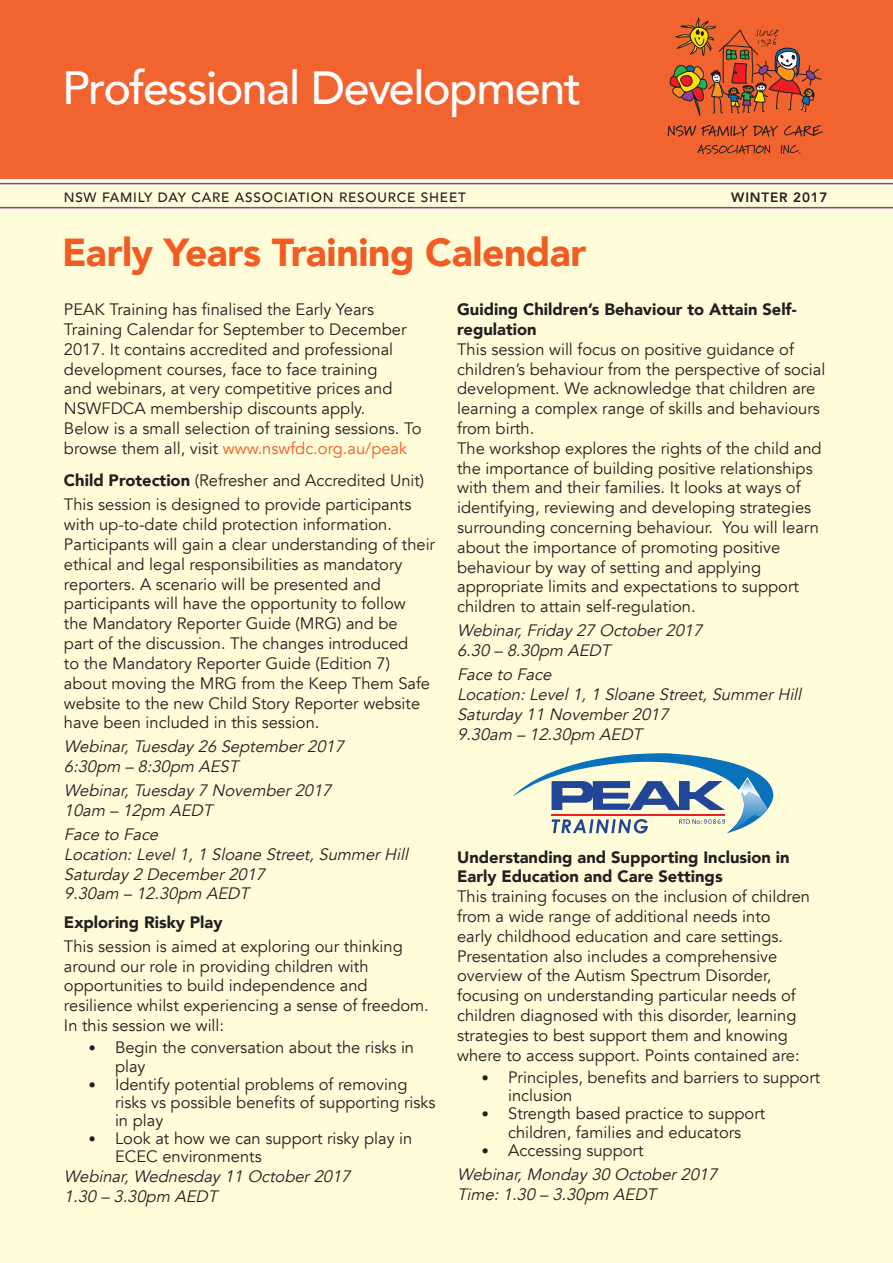
<style>
.page{position:relative;width:893px;height:1263px;background:#fff}
.page>*{position:absolute;margin:0;border:0;box-sizing:border-box;transform-origin:0 0}
._02subheader{font:500 46.5px "Avenir";letter-spacing:-.03em;color:#fff}
._04bodyText{font:900 39px "Avenir";letter-spacing:-.01em;color:#f25b21}
.t1{font:16.5px/19.8px "Avenir";color:#231f20}
.t2{font:italic 16.5px/19.8px "Avenir";color:#231f20}
.t3{font:900 16.5px "Avenir";color:#231f20}
.t4{font:500 13.5px "Avenir";letter-spacing:.06em;color:#231f20}
.t5{font:800 13.5px "Avenir";letter-spacing:.06em;color:#231f20}
.s1{color:#f25b21}
.s2{font-weight:900}
.s3{font-family:"Calibri"}
</style>
<div class="page">
<div style="left:0;top:0;width:893px;height:179px;background:#f2642f"></div>
<div style="left:0;top:183px;width:893px;height:1080px;background:#fffcda"></div>
<hr style="left:0;top:207px;width:893px;height:1px;background:#8f3e97">
<hr style="left:0;top:183px;width:893px;height:1px;background:#8f3e97">
<svg style="left:698px;top:145px;width:72px;height:9px"></svg>
<svg style="left:781px;top:145px;width:19px;height:9px"></svg>
<svg style="left:667px;top:18px;width:156px;height:119px"></svg>
<svg style="left:513px;top:753px;width:260px;height:80px"></svg>
<p class="_02subheader" style="left:62px;top:47px;width:521px">Professional Development</p>
<p class="t4" style="left:64px;top:185px;width:403px">NSW FAMILY DAY CARE ASSOCIATION RESOURCE SHEET</p>
<p class="t5" style="left:731px;top:187px;width:98px">WINTER 2017</p>
<p class="_04bodyText" style="left:62px;top:219px;width:526px">Early Years Training Calendar</p>
<p class="t1" style="left:64px;top:300px;width:344px">PEAK Training has finalised the Early Years Training Calendar for September to December 2017. It contains accredited and professional development courses, face to face training and webinars, at very competitive prices and NSWFDCA membership discounts apply.</p>
<p class="t1" style="left:64px;top:419px;width:359px">Below is a small selection of training sessions. To browse them all, visit <span class="s1">www.nswfdc.org.au/peak</span></p>
<p class="t1" style="left:64px;top:471px;width:362px"><span class="s2">Child Protection</span> (Refresher and Accredited Unit)</p>
<p class="t1" style="left:64px;top:495px;width:373px">This session is designed to provide participants with up-to-date child protection information.<br>Participants will gain a clear understanding of their ethical and legal responsibilities as mandatory reporters. A scenario will be presented and participants will have the opportunity to follow<br>the Mandatory Reporter Guide (MRG) and be<br>part of the discussion. The changes introduced<br>to the Mandatory Reporter Guide (Edition 7) about moving the MRG from the Keep Them Safe website to the new Child Story Reporter website have been included in this session.</p>
<p class="t2" style="left:64px;top:737px;width:286px">Webinar,Tuesday26 September2017<br>6:30pm – 8:30pm AEST</p>
<p class="t2" style="left:64px;top:781px;width:273px">Webinar,Tuesday7 November2017<br>10am – 12pm AEDT</p>
<p class="t2" style="left:64px;top:825px;width:350px">Face to Face<br>Location:Level1,1 Sloane Street,SummerHill<br>Saturday2 December2017<br>9.30am – 12.30pm AEDT</p>
<p class="t3" style="left:64px;top:908px;width:160px">Exploring Risky Play</p>
<p class="t1" style="left:64px;top:936px;width:366px">This session is aimed at exploring our thinking around our role in providing children with opportunities to build independence and resilience whilst experiencing a sense of freedom.<br>In this session we will:</p>
<p class="t1" style="left:115px;top:1039px;width:301px;line-height:18.1px;text-indent:-27px"><span class="s3">•</span> Begin the conversation about the risks in play</p>
<p class="t1" style="left:115px;top:1075px;width:322px;line-height:18.1px;text-indent:-27px"><span class="s3">•</span> Identify potential problems of removing risks vs possible benefits of supporting risks in play</p>
<p class="t1" style="left:115px;top:1130px;width:299px;line-height:18.1px;text-indent:-27px"><span class="s3">•</span> Look at how we can support risky play in<br>ECEC environments</p>
<p class="t2" style="left:64px;top:1167px;width:292px">Webinar,Wednesday11 October2017<br>1.30 – 3.30pm AEDT</p>
<p class="t1" style="left:457px;top:300px;width:370px"><span class="s2">Guiding Children’s Behaviour to Attain Self&shy;regulation<br></span>This session will focus on positive guidance of children’s behaviour from the perspective of social development. We acknowledge that children are learning a complex range of skills and behaviours from birth.<br>The workshop explores the rights of the child and the importance of building positive relationships with them and their families. It looks at ways of identifying, reviewing and developing strategies surrounding concerning behaviour. You will learn about the importance of promoting positive behaviour by way of setting and applying appropriate limits and expectations to support children to attain self-regulation.</p>
<p class="t2" style="left:457px;top:621px;width:251px">Webinar,Friday27 October2017<br>6.30 – 8.30pm AEDT</p>
<p class="t2" style="left:457px;top:665px;width:350px">Face to Face<br>Location:Level1,1 Sloane Street,SummerHill<br>Saturday11 November2017<br>9.30am – 12.30pm AEDT</p>
<p class="t1" style="left:457px;top:847px;width:354px"><span class="s2">Understanding and Supporting Inclusion in Early Education and Care Settings<br></span>This training focuses on the inclusion of children from a wide range of additional needs into<br>early childhood education and care settings.<br>Presentation also includes a comprehensive overview of the Autism Spectrum Disorder, focusing on understanding particular needs of children diagnosed with this disorder, learning strategies to best support them and knowing where to access support. Points contained are:</p>
<p class="t1" style="left:508px;top:1069px;width:314px;line-height:18.1px;text-indent:-27px"><span class="s3">•</span> Principles, benefits and barriers to support inclusion</p>
<p class="t1" style="left:481px;top:1105px;width:286px;line-height:18.1px;text-align:center"><span class="s3">•</span> Strength based practice to support children, families and educators</p>
<p class="t1" style="left:481px;top:1140px;width:164px"><span class="s3">•</span> Accessing support</p>
<p class="t2" style="left:457px;top:1164px;width:266px">Webinar,Monday30 October2017<br>Time:1.30 – 3.30pm AEDT</p>
</div>
